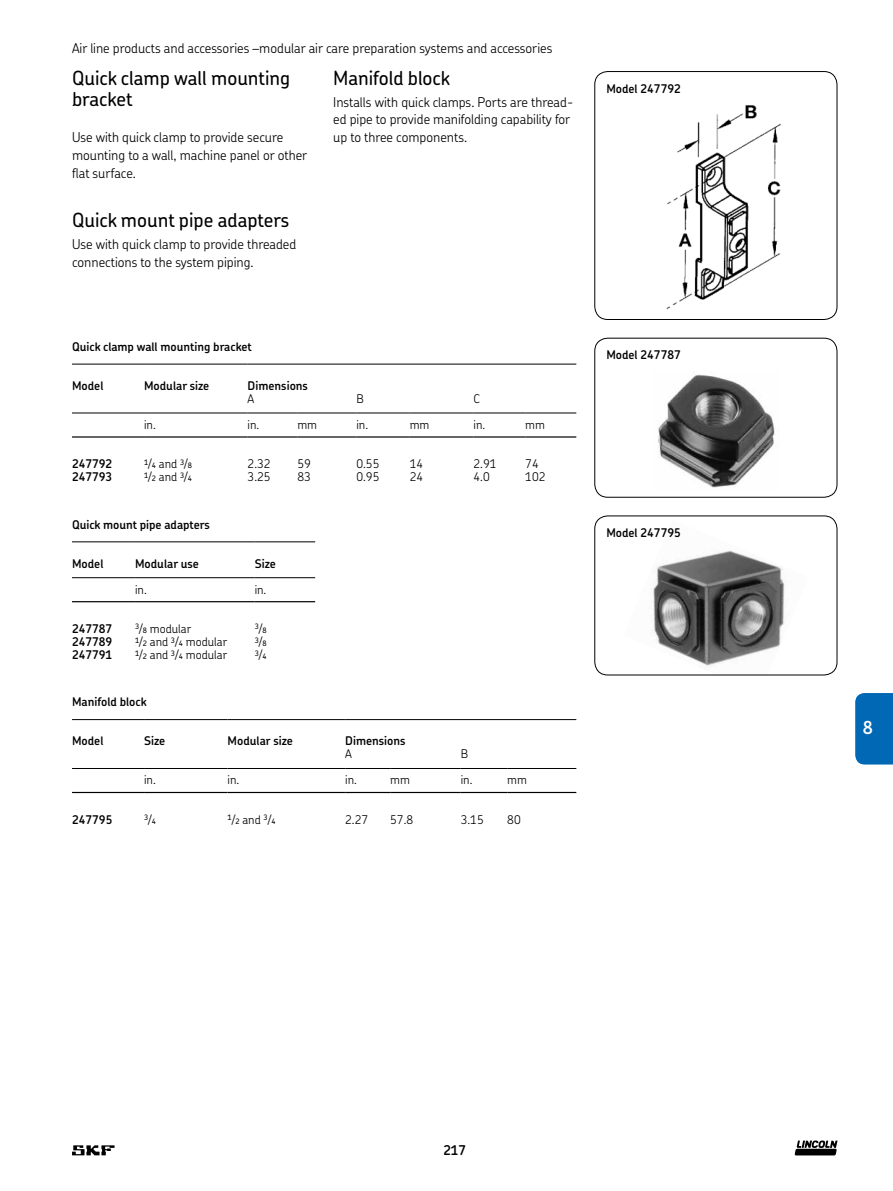
<style>
.page{position:relative;width:893px;height:1191px;background:#fff}
.page>*{position:absolute;margin:0;border:0;box-sizing:border-box;transform-origin:0 0}
.t1{font:500 19.5px/21px "SKF Chevin";color:#000}
.t2{font:600 18px "SKF Chevin";color:#fff}
.t3{font:300 13.5px/17.9px "SKF Chevin";color:#000}
.t4{font:600 13.5px "SKF Chevin";color:#000}
.t5{font:600 12px "SKF Chevin";color:#000}
.t6{font:300 12px "SKF Chevin";color:#000}
.t7{font:500 7.5px "SKF Chevin";color:#000}
.s1{font-weight:500;font-size:7.5px}
.s2{font-weight:300;font-size:12px}
</style>
<div class="page">
<hr style="left:72px;top:364px;width:72px;height:1px;background:#000">
<hr style="left:144px;top:364px;width:104px;height:1px;background:#000">
<hr style="left:248px;top:364px;width:328px;height:1px;background:#000">
<hr style="left:72px;top:413px;width:72px;height:1px;background:#000">
<hr style="left:72px;top:436px;width:72px;height:2px;background:#000">
<hr style="left:144px;top:413px;width:104px;height:1px;background:#000">
<hr style="left:144px;top:436px;width:104px;height:2px;background:#000">
<hr style="left:248px;top:413px;width:49px;height:1px;background:#000">
<hr style="left:248px;top:436px;width:49px;height:2px;background:#000">
<hr style="left:297px;top:413px;width:59px;height:1px;background:#000">
<hr style="left:297px;top:436px;width:59px;height:2px;background:#000">
<hr style="left:356px;top:413px;width:54px;height:1px;background:#000">
<hr style="left:356px;top:436px;width:54px;height:2px;background:#000">
<hr style="left:410px;top:413px;width:63px;height:1px;background:#000">
<hr style="left:410px;top:436px;width:63px;height:2px;background:#000">
<hr style="left:473px;top:413px;width:52px;height:1px;background:#000">
<hr style="left:473px;top:436px;width:52px;height:2px;background:#000">
<hr style="left:525px;top:413px;width:51px;height:1px;background:#000">
<hr style="left:525px;top:436px;width:51px;height:2px;background:#000">
<hr style="left:72px;top:542px;width:63px;height:1px;background:#000">
<hr style="left:135px;top:542px;width:120px;height:1px;background:#000">
<hr style="left:255px;top:542px;width:60px;height:1px;background:#000">
<hr style="left:72px;top:577px;width:63px;height:1px;background:#000">
<hr style="left:72px;top:601px;width:63px;height:1px;background:#000">
<hr style="left:135px;top:577px;width:120px;height:1px;background:#000">
<hr style="left:135px;top:601px;width:120px;height:1px;background:#000">
<hr style="left:255px;top:577px;width:60px;height:1px;background:#000">
<hr style="left:255px;top:601px;width:60px;height:1px;background:#000">
<img style="left:658px;top:374px;width:117px;height:114px">
<div style="left:594px;top:338px;width:243px;height:160px;border:1px solid #000;border-radius:13px"></div>
<img style="left:666px;top:105px;width:115px;height:205px">
<div style="left:594px;top:71px;width:243px;height:249px;border:1px solid #000;border-radius:13px"></div>
<hr style="left:72px;top:719px;width:72px;height:1px;background:#000">
<hr style="left:144px;top:719px;width:84px;height:1px;background:#000">
<hr style="left:228px;top:719px;width:117px;height:1px;background:#000">
<hr style="left:345px;top:719px;width:231px;height:1px;background:#000">
<hr style="left:72px;top:768px;width:72px;height:1px;background:#000">
<hr style="left:72px;top:792px;width:72px;height:1px;background:#000">
<hr style="left:144px;top:768px;width:84px;height:1px;background:#000">
<hr style="left:144px;top:792px;width:84px;height:1px;background:#000">
<hr style="left:228px;top:768px;width:117px;height:1px;background:#000">
<hr style="left:228px;top:792px;width:117px;height:1px;background:#000">
<hr style="left:345px;top:768px;width:45px;height:1px;background:#000">
<hr style="left:345px;top:792px;width:45px;height:1px;background:#000">
<hr style="left:390px;top:768px;width:71px;height:1px;background:#000">
<hr style="left:390px;top:792px;width:71px;height:1px;background:#000">
<hr style="left:461px;top:768px;width:46px;height:1px;background:#000">
<hr style="left:461px;top:792px;width:46px;height:1px;background:#000">
<hr style="left:507px;top:768px;width:69px;height:1px;background:#000">
<hr style="left:507px;top:792px;width:69px;height:1px;background:#000">
<img style="left:651px;top:550px;width:135px;height:116px">
<div style="left:594px;top:515px;width:243px;height:160px;border:1px solid #000;border-radius:13px"></div>
<svg style="left:72px;top:1145px;width:43px;height:10px"></svg>
<svg style="left:794px;top:1140px;width:43px;height:15px"></svg>
<div style="left:855px;top:693px;width:37px;height:71px;background:#0068b5"></div>
<p class="t3" style="left:72px;top:39px;width:482px">Air line products and accessories –modular air care preparation systems and accessories</p>
<h1 class="t1" style="left:72px;top:67px;width:220px">Quick clamp wall mounting bracket</h1>
<p class="t3" style="left:72px;top:128px;width:237px">Use with quick clamp to provide secure mounting to a wall, machine panel or other flat surface.</p>
<h1 class="t1" style="left:72px;top:209px;width:219px">Quick mount pipe adapters</h1>
<p class="t3" style="left:72px;top:235px;width:226px">Use with quick clamp to provide threaded connections to the system piping.</p>
<h1 class="t1" style="left:333px;top:67px;width:118px">Manifold block</h1>
<p class="t3" style="left:333px;top:93px;width:242px">Installs with quick clamps. Ports are thread&shy;ed pipe to provide manifolding capability for up to three components.</p>
<p class="t5" style="left:72px;top:339px;width:181px">Quick clamp wall mounting bracket</p>
<p class="t5" style="left:72px;top:378px;width:33px">Model</p>
<p class="t5" style="left:144px;top:378px;width:67px">Modular size</p>
<p class="t5" style="left:248px;top:378px;width:62px">Dimensions</p>
<p class="t6" style="left:248px;top:391px;width:8px">A</p>
<p class="t6" style="left:356px;top:391px;width:9px">B</p>
<p class="t6" style="left:473px;top:391px;width:8px">C</p>
<p class="t6" style="left:144px;top:417px;width:12px">in.</p>
<p class="t6" style="left:248px;top:417px;width:12px">in.</p>
<p class="t6" style="left:297px;top:417px;width:21px">mm</p>
<p class="t6" style="left:356px;top:417px;width:12px">in.</p>
<p class="t6" style="left:410px;top:417px;width:21px">mm</p>
<p class="t6" style="left:473px;top:417px;width:12px">in.</p>
<p class="t6" style="left:525px;top:417px;width:21px">mm</p>
<p class="t5" style="left:72px;top:456px;width:42px">247792</p>
<p class="t6" style="left:144px;top:456px;width:49px"><sup>1</sup>/<span class="s1">4</span> and <sup>3</sup>/<span class="s1">8</span></p>
<p class="t6" style="left:248px;top:456px;width:24px">2.32</p>
<p class="t6" style="left:297px;top:456px;width:15px">59</p>
<p class="t6" style="left:356px;top:456px;width:24px">0.55</p>
<p class="t6" style="left:410px;top:456px;width:15px">14</p>
<p class="t6" style="left:473px;top:456px;width:24px">2.91</p>
<p class="t6" style="left:525px;top:456px;width:15px">74</p>
<p class="t5" style="left:72px;top:469px;width:42px">247793</p>
<p class="t6" style="left:144px;top:469px;width:49px"><sup>1</sup>/<span class="s1">2</span> and <sup>3</sup>/<span class="s1">4</span></p>
<p class="t6" style="left:248px;top:469px;width:24px">3.25</p>
<p class="t6" style="left:297px;top:469px;width:15px">83</p>
<p class="t6" style="left:356px;top:469px;width:24px">0.95</p>
<p class="t6" style="left:410px;top:469px;width:15px">24</p>
<p class="t6" style="left:473px;top:469px;width:18px">4.0</p>
<p class="t6" style="left:525px;top:469px;width:22px">102</p>
<p class="t5" style="left:72px;top:516px;width:139px">Quick mount pipe adapters</p>
<p class="t5" style="left:72px;top:555px;width:33px">Model</p>
<p class="t5" style="left:135px;top:555px;width:65px">Modular use</p>
<p class="t5" style="left:255px;top:555px;width:23px">Size</p>
<p class="t6" style="left:135px;top:582px;width:12px">in.</p>
<p class="t6" style="left:255px;top:582px;width:12px">in.</p>
<p class="t5" style="left:72px;top:621px;width:42px">247787</p>
<p class="t6" style="left:135px;top:621px;width:58px"><sup>3</sup>/<span class="s1">8</span> modular</p>
<p class="t7" style="left:255px;top:624px;width:14px">3<span class="s2">/</span>8</p>
<p class="t5" style="left:72px;top:634px;width:42px">247789</p>
<p class="t6" style="left:135px;top:634px;width:94px"><sup>1</sup>/<span class="s1">2</span> and <sup>3</sup>/<span class="s1">4</span> modular</p>
<p class="t7" style="left:255px;top:637px;width:14px">3<span class="s2">/</span>8</p>
<p class="t5" style="left:72px;top:647px;width:42px">247791</p>
<p class="t6" style="left:135px;top:647px;width:94px"><sup>1</sup>/<span class="s1">2</span> and <sup>3</sup>/<span class="s1">4</span> modular</p>
<p class="t7" style="left:255px;top:650px;width:14px">3<span class="s2">/</span>4</p>
<p class="t5" style="left:72px;top:694px;width:76px">Manifold block</p>
<p class="t5" style="left:72px;top:733px;width:33px">Model</p>
<p class="t5" style="left:144px;top:733px;width:23px">Size</p>
<p class="t5" style="left:228px;top:733px;width:67px">Modular size</p>
<p class="t5" style="left:345px;top:733px;width:62px">Dimensions</p>
<p class="t6" style="left:345px;top:746px;width:8px">A</p>
<p class="t6" style="left:461px;top:746px;width:9px">B</p>
<p class="t6" style="left:144px;top:772px;width:12px">in.</p>
<p class="t6" style="left:228px;top:772px;width:12px">in.</p>
<p class="t6" style="left:345px;top:772px;width:12px">in.</p>
<p class="t6" style="left:390px;top:772px;width:21px">mm</p>
<p class="t6" style="left:461px;top:772px;width:12px">in.</p>
<p class="t6" style="left:507px;top:772px;width:21px">mm</p>
<p class="t5" style="left:72px;top:811px;width:42px">247795</p>
<p class="t7" style="left:144px;top:814px;width:14px">3<span class="s2">/</span>4</p>
<p class="t6" style="left:228px;top:811px;width:49px"><sup>1</sup>/<span class="s1">2</span> and <sup>3</sup>/<span class="s1">4</span></p>
<p class="t6" style="left:345px;top:811px;width:24px">2.27</p>
<p class="t6" style="left:390px;top:811px;width:24px">57.8</p>
<p class="t6" style="left:461px;top:811px;width:24px">3.15</p>
<p class="t6" style="left:507px;top:811px;width:15px">80</p>
<p class="t5" style="left:606px;top:81px;width:76px">Model 247792</p>
<p class="t5" style="left:606px;top:347px;width:76px">Model 247787</p>
<p class="t5" style="left:606px;top:525px;width:76px">Model 247795</p>
<p class="t4" style="left:443px;top:1142px;width:24px">217</p>
<h2 class="t2" style="left:862px;top:716px;width:12px">8</h2>
</div>
